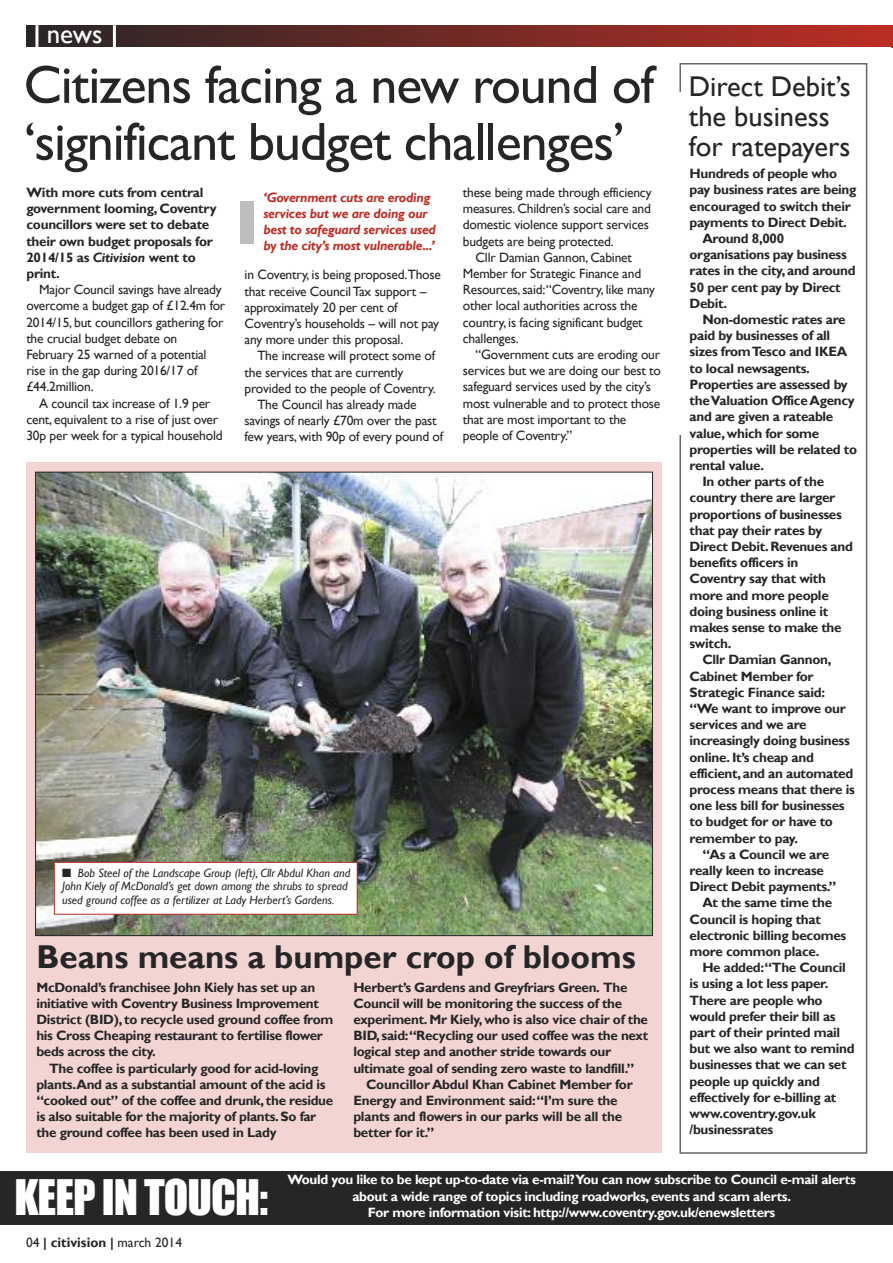
<style>
.page{position:relative;width:893px;height:1263px;background:#fff}
.page>*{position:absolute;margin:0;border:0;box-sizing:border-box;transform-origin:0 0}
.t1{font:54px/57px "Gill Sans";letter-spacing:-.02em;color:#272627}
.t2{font:45px "Impact";letter-spacing:-.02em;color:#fff}
.t3{font:700 33px "Gill Sans";color:#272627}
.t4{font:28.5px/30px "Gill Sans";color:#272627}
.t5{font:27px "Gill Sans";color:#fff}
.t6{font:700 13.5px/16.2px "Gill Sans";letter-spacing:-.02em;color:#272627}
.t7{font:13.5px/16.2px "Gill Sans";letter-spacing:-.015em;color:#272627}
.t8{font:700 13.5px/16.5px "Gill Sans";letter-spacing:-.02em;color:#fff;text-align:center}
.t9{font:italic 700 13.5px/16.2px "Gill Sans";letter-spacing:-.02em;color:#bc2e25}
.t10{font:700 13.5px "Gill Sans";color:#272627}
.t11{font:italic 12px/13.5px "Gill Sans";color:#272627}
.s1{font-style:italic}
.s2{font-weight:400}
</style>
<div class="page">
<div style="left:26px;top:462px;width:636px;height:691px;background:#f2d5d3"></div>
<div style="left:26px;top:26px;width:866px;height:21px;background:linear-gradient(to right,#282728,#ba2e25)"></div>
<hr style="left:35px;top:25px;width:3px;height:22px;background:#fff">
<hr style="left:113px;top:25px;width:3px;height:22px;background:#fff">
<hr style="left:891px;top:26px;width:2px;height:21px;background:#bc2e25">
<div style="left:0;top:1171px;width:893px;height:53px;background:#272627"></div>
<img style="left:37px;top:474px;width:614px;height:460px">
<div style="left:679px;top:63px;width:188px;height:1091px;border:2px solid #686768"></div>
<div style="left:664px;top:92px;width:18px;height:343px;background:#fff"></div>
<div style="left:240px;top:201px;width:14px;height:43px;background:#bebebe"></div>
<div style="left:55px;top:863px;width:302px;height:51px;background:#fff"></div>
<div style="left:54px;top:862px;width:304px;height:52px;border:1px solid #bc2e25"></div>
<h3 class="t5" style="left:47px;top:18px;width:57px">news</h3>
<h1 class="t1" style="left:24px;top:55px;width:632px">Citizens facing a new round of ‘significant budget challenges’</h1>
<p class="t9" style="left:263px;top:189px;width:174px">‘Government cuts are eroding services but we are doing our best to safeguard services used by the city’s most vulnerable...’</p>
<p class="t6" style="left:26px;top:184px;width:192px">With more cuts from central government looming, Coventry councillors were set to debate their own budget proposals for<br>2014/15 as <span class="s1">Citivision</span> went to print.</p>
<p class="t7" style="left:26px;top:281px;width:200px;text-indent:13px">Major Council savings have already overcome a budget gap of £12.4m for<br>2014/15, but councillors gathering for the crucial budget debate on<br>February 25 warned of a potential rise in the gap during 2016/17 of £44.2million.</p>
<p class="t7" style="left:26px;top:395px;width:198px;text-align:center">A council tax increase of 1.9 per cent, equivalent to a rise of just over<br>30p per week for a typical household</p>
<p class="t7" style="left:463px;top:184px;width:190px">these being made through efficiency measures. Children’s social care and domestic violence support services budgets are being protected.</p>
<p class="t7" style="left:463px;top:249px;width:194px;text-indent:13px">Cllr Damian Gannon, Cabinet<br>Member for Strategic Finance and<br>Resources, said:“Coventry, like many other local authorities across the country, is facing significant budget challenges.</p>
<p class="t7" style="left:463px;top:346px;width:200px;text-indent:13px">“Government cuts are eroding our services but we are doing our best to safeguard services used by the city’s most vulnerable and to protect those that are most important to the people of Coventry.”</p>
<p class="t7" style="left:245px;top:267px;width:198px">in Coventry, is being proposed.Those that receive CouncilTax support – approximately 20 per cent of Coventry’s households – will not pay any more under this proposal.</p>
<p class="t7" style="left:257px;top:348px;width:179px">The increase will protect some of</p>
<p class="t7" style="left:245px;top:364px;width:160px">the services that are currently</p>
<p class="t7" style="left:245px;top:380px;width:193px">provided to the people of Coventry.</p>
<p class="t7" style="left:257px;top:396px;width:161px">The Council has already made</p>
<p class="t7" style="left:245px;top:412px;width:194px">savings of nearly £70m over the past</p>
<p class="t7" style="left:245px;top:429px;width:200px">few years, with 90p of every pound of</p>
<p class="t11" style="left:62px;top:866px;width:290px">■ Bob Steel of the Landscape Group (left), Cllr Abdul Khan and<br>John Kiely of McDonald’s get down among the shrubs to spread used ground coffee as a fertilizer at Lady Herbert’s Gardens.</p>
<h3 class="t3" style="left:36px;top:937px;width:601px">Beans means a bumper crop of blooms</h3>
<p class="t6" style="left:36px;top:979px;width:299px">McDonald’s franchisee John Kiely has set up an initiative with Coventry Business Improvement District (BID), to recycle used ground coffee from his Cross Cheaping restaurant to fertilise flower beds across the city.</p>
<p class="t6" style="left:36px;top:1060px;width:298px;text-indent:13px">The coffee is particularly good for acid-loving plants.And as a substantial amount of the acid is “cooked out” of the coffee and drunk, the residue is also suitable for the majority of plants. So far the ground coffee has been used in Lady</p>
<p class="t6" style="left:353px;top:979px;width:296px">Herbert’s Gardens and Greyfriars Green. The Council will be monitoring the success of the experiment. Mr Kiely, who is also vice chair of the BID, said:“Recycling our used coffee was the next logical step and another stride towards our ultimate goal of sending zero waste to landfill.”</p>
<p class="t6" style="left:353px;top:1076px;width:281px;text-indent:13px">Councillor Abdul Khan Cabinet Member for Energy and Environment said:“I’m sure the plants and flowers in our parks will be all the better for it.”</p>
<h3 class="t4" style="left:689px;top:71px;width:163px">Direct Debit’s the business for ratepayers</h3>
<p class="t6" style="left:690px;top:165px;width:149px">Hundreds of people who</p>
<p class="t6" style="left:690px;top:182px;width:168px">pay business rates are being</p>
<p class="t6" style="left:690px;top:198px;width:163px">encouraged to switch their</p>
<p class="t6" style="left:690px;top:214px;width:159px">payments to Direct Debit.</p>
<p class="t6" style="left:702px;top:230px;width:83px">Around 8,000</p>
<p class="t6" style="left:690px;top:246px;width:159px">organisations pay business</p>
<p class="t6" style="left:690px;top:263px;width:168px">rates in the city, and around</p>
<p class="t6" style="left:690px;top:279px;width:153px">50 per cent pay by Direct</p>
<p class="t6" style="left:690px;top:295px;width:39px">Debit.</p>
<p class="t6" style="left:702px;top:311px;width:145px">Non-domestic rates are</p>
<p class="t6" style="left:690px;top:327px;width:142px">paid by businesses of all</p>
<p class="t6" style="left:690px;top:344px;width:159px">sizes fromTesco and IKEA</p>
<p class="t6" style="left:690px;top:360px;width:122px">to local newsagents.</p>
<p class="t6" style="left:690px;top:376px;width:160px">Properties are assessed by</p>
<p class="t6" style="left:690px;top:392px;width:167px">theValuation Office Agency</p>
<p class="t6" style="left:690px;top:408px;width:145px">and are given a rateable</p>
<p class="t6" style="left:690px;top:425px;width:131px">value, which for some</p>
<p class="t6" style="left:690px;top:441px;width:169px">properties will be related to</p>
<p class="t6" style="left:690px;top:457px;width:76px">rental value.</p>
<p class="t6" style="left:702px;top:473px;width:123px">In other parts of the</p>
<p class="t6" style="left:690px;top:489px;width:147px">country there are larger</p>
<p class="t6" style="left:690px;top:506px;width:154px">proportions of businesses</p>
<p class="t6" style="left:690px;top:522px;width:134px">that pay their rates by</p>
<p class="t6" style="left:690px;top:538px;width:165px">Direct Debit. Revenues and</p>
<p class="t6" style="left:690px;top:554px;width:110px">benefits officers in</p>
<p class="t6" style="left:690px;top:570px;width:138px">Coventry say that with</p>
<p class="t6" style="left:690px;top:587px;width:141px">more and more people</p>
<p class="t6" style="left:690px;top:603px;width:140px">doing business online it</p>
<p class="t6" style="left:690px;top:619px;width:153px">makes sense to make the</p>
<p class="t6" style="left:690px;top:635px;width:43px">switch.</p>
<p class="t6" style="left:702px;top:651px;width:130px">Cllr Damian Gannon,</p>
<p class="t6" style="left:690px;top:668px;width:126px">Cabinet Member for</p>
<p class="t6" style="left:690px;top:684px;width:137px">Strategic Finance said:</p>
<p class="t6" style="left:690px;top:700px;width:158px">“We want to improve our</p>
<p class="t6" style="left:690px;top:716px;width:119px">services and we are</p>
<p class="t6" style="left:690px;top:732px;width:162px">increasingly doing business</p>
<p class="t6" style="left:690px;top:749px;width:126px">online. It’s cheap and</p>
<p class="t6" style="left:690px;top:765px;width:165px">efficient, and an automated</p>
<p class="t6" style="left:690px;top:781px;width:167px">process means that there is</p>
<p class="t6" style="left:690px;top:797px;width:157px">one less bill for businesses</p>
<p class="t6" style="left:690px;top:813px;width:145px">to budget for or have to</p>
<p class="t6" style="left:690px;top:830px;width:110px">remember to pay.</p>
<p class="t6" style="left:702px;top:846px;width:128px">“As a Council we are</p>
<p class="t6" style="left:690px;top:862px;width:136px">really keen to increase</p>
<p class="t6" style="left:690px;top:878px;width:148px">Direct Debit payments.”</p>
<p class="t6" style="left:702px;top:894px;width:131px">At the same time the</p>
<p class="t6" style="left:690px;top:911px;width:133px">Council is hoping that</p>
<p class="t6" style="left:690px;top:927px;width:158px">electronic billing becomes</p>
<p class="t6" style="left:690px;top:943px;width:131px">more common place.</p>
<p class="t6" style="left:702px;top:959px;width:145px">He added:“The Council</p>
<p class="t6" style="left:690px;top:975px;width:140px">is using a lot less paper.</p>
<p class="t6" style="left:690px;top:992px;width:134px">There are people who</p>
<p class="t6" style="left:690px;top:1008px;width:148px">would prefer their bill as</p>
<p class="t6" style="left:690px;top:1024px;width:152px">part of their printed mail</p>
<p class="t6" style="left:690px;top:1040px;width:166px">but we also want to remind</p>
<p class="t6" style="left:690px;top:1056px;width:158px">businesses that we can set</p>
<p class="t6" style="left:690px;top:1073px;width:132px">people up quickly and</p>
<p class="t6" style="left:690px;top:1089px;width:148px">effectively for e-billing at</p>
<p class="t6" style="left:690px;top:1105px;width:128px">www.coventry.gov.uk</p>
<p class="t6" style="left:690px;top:1121px;width:85px">/businessrates</p>
<h2 class="t2" style="left:14px;top:1169px;width:255px">KEEP INTOUCH:</h2>
<p class="t10" style="left:26px;top:1234px;width:158px"><span class="s2">04</span> | citivision | <span class="s2">march 2014</span></p>
<p class="t8" style="left:288px;top:1171px;width:570px">Would you like to be kept up-to-date via e-mail?You can now subscribe to Council e-mail alerts about a wide range of topics including roadworks, events and scam alerts.</p>
<p class="t8" style="left:368px;top:1204px;width:409px">For more information visit: http://www.coventry.gov.uk/enewsletters</p>
</div>
